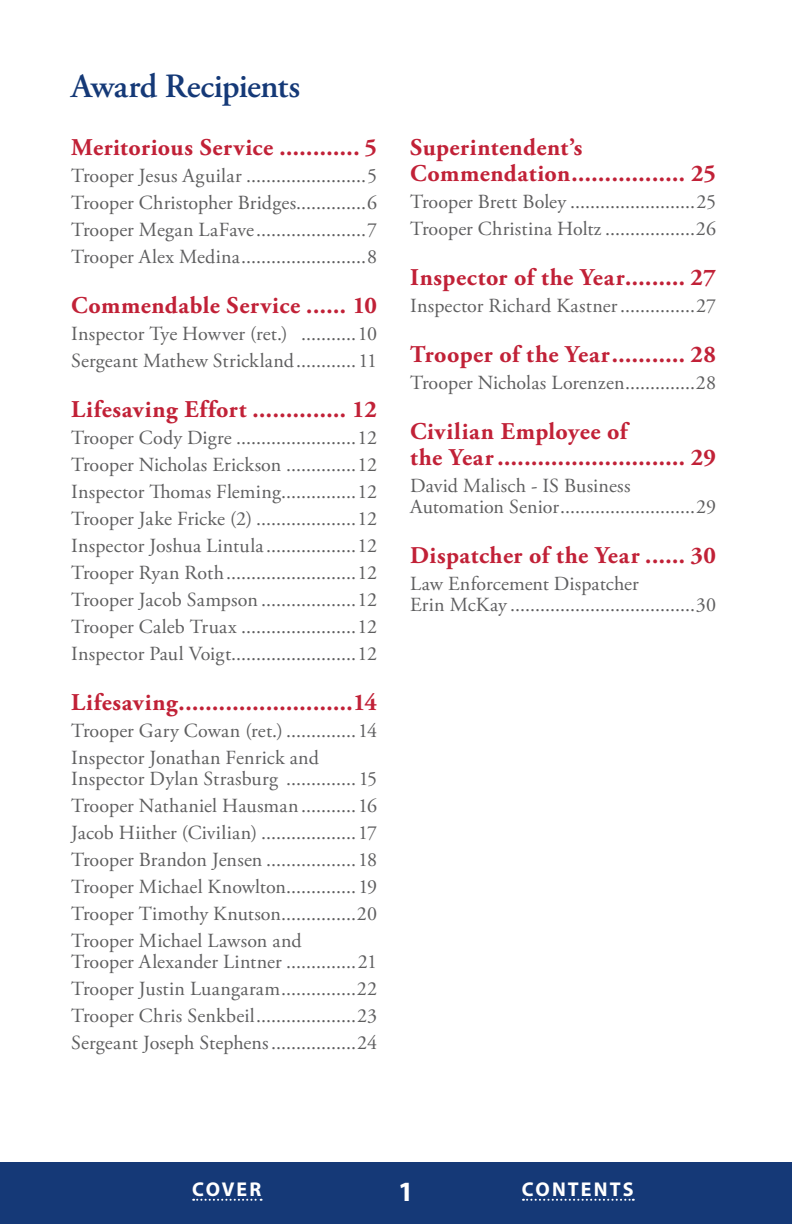
<style>
.page{position:relative;width:792px;height:1224px;background:#fff}
.page>*{position:absolute;margin:0;border:0;box-sizing:border-box;transform-origin:0 0}
.text-h2{font:600 34px "Adobe Garamond Pro";letter-spacing:-.015em;color:#153977}
.t1{font:700 28px "Myriad Pro";color:#fff}
.t2{font:700 24px/26px "Adobe Garamond Pro";letter-spacing:.025em;color:#c12137}
.t3{font:20px/21px "Adobe Garamond Pro";color:#5e5e5f}
.t4{font:700 20px "Myriad Pro";letter-spacing:.1em;color:#fff}
</style>
<div class="page">
<div style="left:0;top:1162px;width:792px;height:62px;background:#153977"></div>
<svg style="left:523px;top:1199px;width:111px;height:2px"></svg>
<svg style="left:193px;top:1199px;width:69px;height:2px"></svg>
<p class="text-h2" style="left:71px;top:67px;width:231px">Award Recipients</p>
<p class="t2" style="left:71px;top:135px;width:308px">Meritorious Service ............ 5</p>
<p class="t3" style="left:71px;top:166px;width:307px">Trooper Jesus Aguilar ........................5</p>
<p class="t3" style="left:71px;top:193px;width:307px">Trooper Christopher Bridges..............6</p>
<p class="t3" style="left:71px;top:220px;width:307px">Trooper Megan LaFave......................7</p>
<p class="t3" style="left:71px;top:247px;width:307px">Trooper Alex Medina.........................8</p>
<p class="t2" style="left:71px;top:293px;width:308px">Commendable Service ...... 10</p>
<p class="t3" style="left:71px;top:324px;width:308px">Inspector Tye Howver (ret.) ...........10</p>
<p class="t3" style="left:71px;top:351px;width:308px">Sergeant Mathew Strickland............11</p>
<p class="t2" style="left:71px;top:397px;width:308px">Lifesaving Effort .............. 12</p>
<p class="t3" style="left:71px;top:428px;width:307px">Trooper Cody Digre ........................12</p>
<p class="t3" style="left:71px;top:455px;width:307px">Trooper Nicholas Erickson ..............12</p>
<p class="t3" style="left:71px;top:482px;width:307px">Inspector Thomas Fleming...............12</p>
<p class="t3" style="left:71px;top:509px;width:307px">Trooper Jake Fricke (2) ....................12</p>
<p class="t3" style="left:71px;top:536px;width:307px">Inspector Joshua Lintula ..................12</p>
<p class="t3" style="left:71px;top:563px;width:307px">Trooper Ryan Roth..........................12</p>
<p class="t3" style="left:71px;top:590px;width:307px">Trooper Jacob Sampson ...................12</p>
<p class="t3" style="left:71px;top:617px;width:307px">Trooper Caleb Truax .......................12</p>
<p class="t3" style="left:71px;top:644px;width:307px">Inspector Paul Voigt.........................12</p>
<p class="t2" style="left:71px;top:690px;width:308px">Lifesaving..........................14</p>
<p class="t3" style="left:71px;top:721px;width:308px">Trooper Gary Cowan (ret.) ..............14</p>
<p class="t3" style="left:71px;top:748px;width:308px">Inspector Jonathan Fenrick and<br>Inspector Dylan Strasburg .............. 15</p>
<p class="t3" style="left:71px;top:796px;width:307px">Trooper Nathaniel Hausman...........16</p>
<p class="t3" style="left:71px;top:823px;width:307px">Jacob Hiither (Civilian) ...................17</p>
<p class="t3" style="left:71px;top:850px;width:307px">Trooper Brandon Jensen ..................18</p>
<p class="t3" style="left:71px;top:877px;width:307px">Trooper Michael Knowlton..............19</p>
<p class="t3" style="left:71px;top:904px;width:308px">Trooper Timothy Knutson...............20</p>
<p class="t3" style="left:71px;top:931px;width:308px">Trooper Michael Lawson and<br>Trooper Alexander Lintner ..............21</p>
<p class="t3" style="left:71px;top:979px;width:308px">Trooper Justin Luangaram...............22</p>
<p class="t3" style="left:71px;top:1006px;width:307px">Trooper Chris Senkbeil....................23</p>
<p class="t3" style="left:71px;top:1033px;width:308px">Sergeant Joseph Stephens.................24</p>
<p class="t2" style="left:410px;top:135px;width:308px">Superintendent’s<br>Commendation................. 25</p>
<p class="t3" style="left:410px;top:192px;width:308px">Trooper Brett Boley .........................25</p>
<p class="t3" style="left:410px;top:219px;width:308px">Trooper Christina Holtz ..................26</p>
<p class="t2" style="left:410px;top:265px;width:308px">Inspector of the Year......... 27</p>
<p class="t3" style="left:410px;top:296px;width:307px">Inspector Richard Kastner...............27</p>
<p class="t2" style="left:410px;top:342px;width:308px">Trooper of the Year........... 28</p>
<p class="t3" style="left:410px;top:373px;width:307px">Trooper Nicholas Lorenzen..............28</p>
<p class="t2" style="left:410px;top:419px;width:308px">Civilian Employee of<br>the Year............................ 29</p>
<p class="t3" style="left:410px;top:476px;width:308px">David Malisch - IS Business<br>Automation Senior...........................29</p>
<p class="t2" style="left:410px;top:543px;width:308px">Dispatcher of the Year ...... 30</p>
<p class="t3" style="left:410px;top:574px;width:307px">Law Enforcement Dispatcher<br>Erin McKay .....................................30</p>
<p class="t4" style="left:192px;top:1176px;width:71px">COVER</p>
<h2 class="t1" style="left:398px;top:1173px;width:17px">1</h2>
<p class="t4" style="left:522px;top:1176px;width:113px">CONTENTS</p>
</div>
